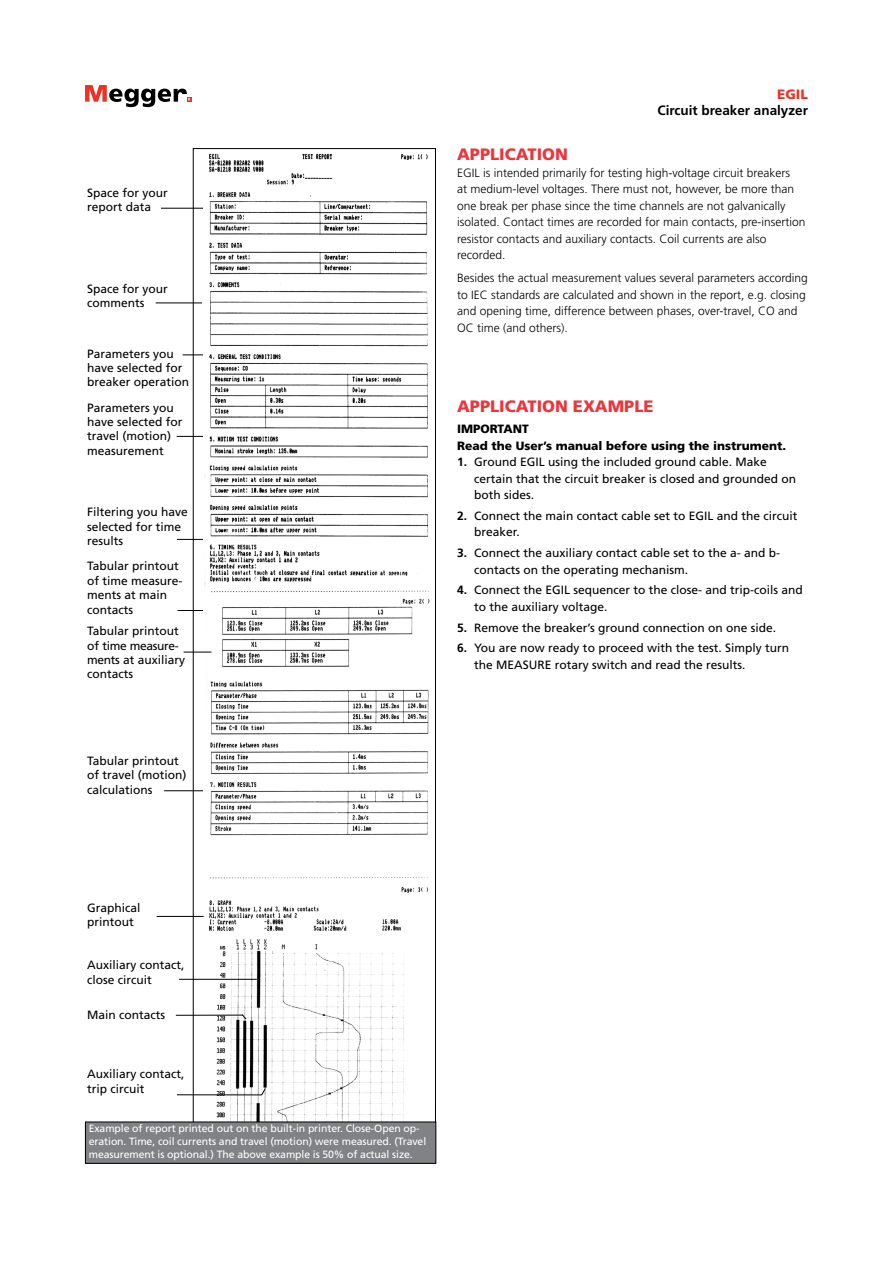
<style>
.page{position:relative;width:893px;height:1263px;background:#fff}
.page>*{position:absolute;margin:0;border:0;box-sizing:border-box;transform-origin:0 0}
.t1{font:900 16.5px "Frutiger LT Std";color:#ee343b}
.t2{font:700 13.5px "Frutiger LT Std";color:#000}
.t3{font:900 13.5px "Frutiger LT Std";color:#ee3124}
.t4{font:12px/14.4px "Frutiger LT Std";color:#000}
.t5{font:300 12px/16.5px "Frutiger LT Std";color:#000}
.t6{font:900 12px/16.5px "Frutiger LT Std";color:#000}
.t7{font:10.5px/12.6px "Frutiger LT Std";letter-spacing:-.01em;color:#fff}
.s1{font-weight:700}
</style>
<div class="page">
<svg style="left:85px;top:85px;width:106px;height:22px"></svg>
<hr style="left:161px;top:208px;width:45px;height:1px;background:#000">
<hr style="left:156px;top:303px;width:46px;height:1px;background:#000">
<svg style="left:183px;top:354px;width:20px;height:1px"></svg>
<svg style="left:177px;top:436px;width:26px;height:1px"></svg>
<svg style="left:177px;top:539px;width:26px;height:1px"></svg>
<svg style="left:178px;top:610px;width:25px;height:1px"></svg>
<hr style="left:164px;top:790px;width:42px;height:1px;background:#000">
<img style="left:203px;top:153px;width:227px;height:968px">
<hr style="left:157px;top:916px;width:47px;height:1px;background:#000">
<hr style="left:179px;top:979px;width:78px;height:1px;background:#000">
<hr style="left:177px;top:1094px;width:84px;height:1px;background:#000">
<svg style="left:260px;top:1087px;width:6px;height:9px"></svg>
<hr style="left:176px;top:1015px;width:67px;height:1px;background:#000">
<svg style="left:241px;top:1014px;width:6px;height:6px"></svg>
<div style="left:85px;top:1122px;width:351px;height:41px;background:#808285"></div>
<div style="left:85px;top:1121px;width:351px;height:43px;border:1px solid #000"></div>
<svg style="left:184px;top:652px;width:27px;height:1px"></svg>
<p class="t4" style="left:87px;top:185px;width:82px">Space for your report data</p>
<p class="t4" style="left:87px;top:281px;width:82px">Space for your comments</p>
<p class="t4" style="left:87px;top:346px;width:104px">Parameters you have selected for breaker operation</p>
<p class="t4" style="left:87px;top:400px;width:97px">Parameters you have selected for travel (motion) measurement</p>
<p class="t4" style="left:87px;top:505px;width:102px">Filtering you have selected for time results</p>
<p class="t4" style="left:87px;top:559px;width:97px">Tabular printout of time measure&shy;ments at main contacts</p>
<p class="t4" style="left:87px;top:624px;width:99px">Tabular printout of time measure&shy;ments at auxiliary contacts</p>
<p class="t4" style="left:87px;top:753px;width:101px">Tabular printout of travel (motion) calculations</p>
<p class="t3" style="left:777px;top:86px;width:32px">EGIL</p>
<p class="t2" style="left:658px;top:102px;width:152px">Circuit breaker analyzer</p>
<h1 class="t1" style="left:457px;top:144px;width:112px">APPLICATION</h1>
<p class="t5" style="left:457px;top:164px;width:350px">EGIL is intended primarily for testing high-voltage circuit breakers<br>at medium-level voltages. There must not, however, be more than one break per phase since the time channels are not galvanically isolated. Contact times are recorded for main contacts, pre-insertion resistor contacts and auxiliary contacts. Coil currents are also recorded.</p>
<p class="t5" style="left:457px;top:270px;width:352px">Besides the actual measurement values several parameters according to IEC standards are calculated and shown in the report, e.g. closing and opening time, difference between phases, over-travel, CO and OC time (and others).</p>
<h1 class="t1" style="left:457px;top:397px;width:198px">APPLICATION EXAMPLE</h1>
<p class="t6" style="left:457px;top:421px;width:331px">IMPORTANT<br>Read the User’s manual before using the instrument.</p>
<p class="t4" style="left:474px;top:454px;width:324px;line-height:16.5px;text-indent:-17px"><span class="s1">1.</span> Ground EGIL using the included ground cable. Make certain that the circuit breaker is closed and grounded on both sides.</p>
<p class="t4" style="left:474px;top:508px;width:325px;line-height:16.5px;text-indent:-17px"><span class="s1">2.</span> Connect the main contact cable set to EGIL and the circuit breaker.</p>
<p class="t4" style="left:474px;top:545px;width:308px;line-height:16.5px;text-indent:-17px"><span class="s1">3.</span> Connect the auxiliary contact cable set to the a- and b&shy;contacts on the operating mechanism.</p>
<p class="t4" style="left:474px;top:582px;width:330px;line-height:16.5px;text-indent:-17px"><span class="s1">4.</span> Connect the EGIL sequencer to the close- and trip-coils and to the auxiliary voltage.</p>
<p class="t4" style="left:457px;top:620px;width:321px"><span class="s1">5.</span> Remove the breaker’s ground connection on one side.</p>
<p class="t4" style="left:474px;top:640px;width:316px;line-height:16.5px;text-indent:-17px"><span class="s1">6.</span> You are now ready to proceed with the test. Simply turn the MEASURE rotary switch and read the results.</p>
<p class="t4" style="left:87px;top:900px;width:55px">Graphical printout</p>
<p class="t4" style="left:87px;top:958px;width:99px">Auxiliary contact, close circuit</p>
<p class="t4" style="left:87px;top:1008px;width:79px">Main contacts</p>
<p class="t4" style="left:87px;top:1067px;width:99px">Auxiliary contact, trip circuit</p>
<p class="t7" style="left:89px;top:1122px;width:339px">Example of report printed out on the built-in printer. Close-Open op&shy;eration. Time, coil currents and travel (motion) were measured. (Travel measurement is optional.) The above example is 50% of actual size.</p>
</div>
